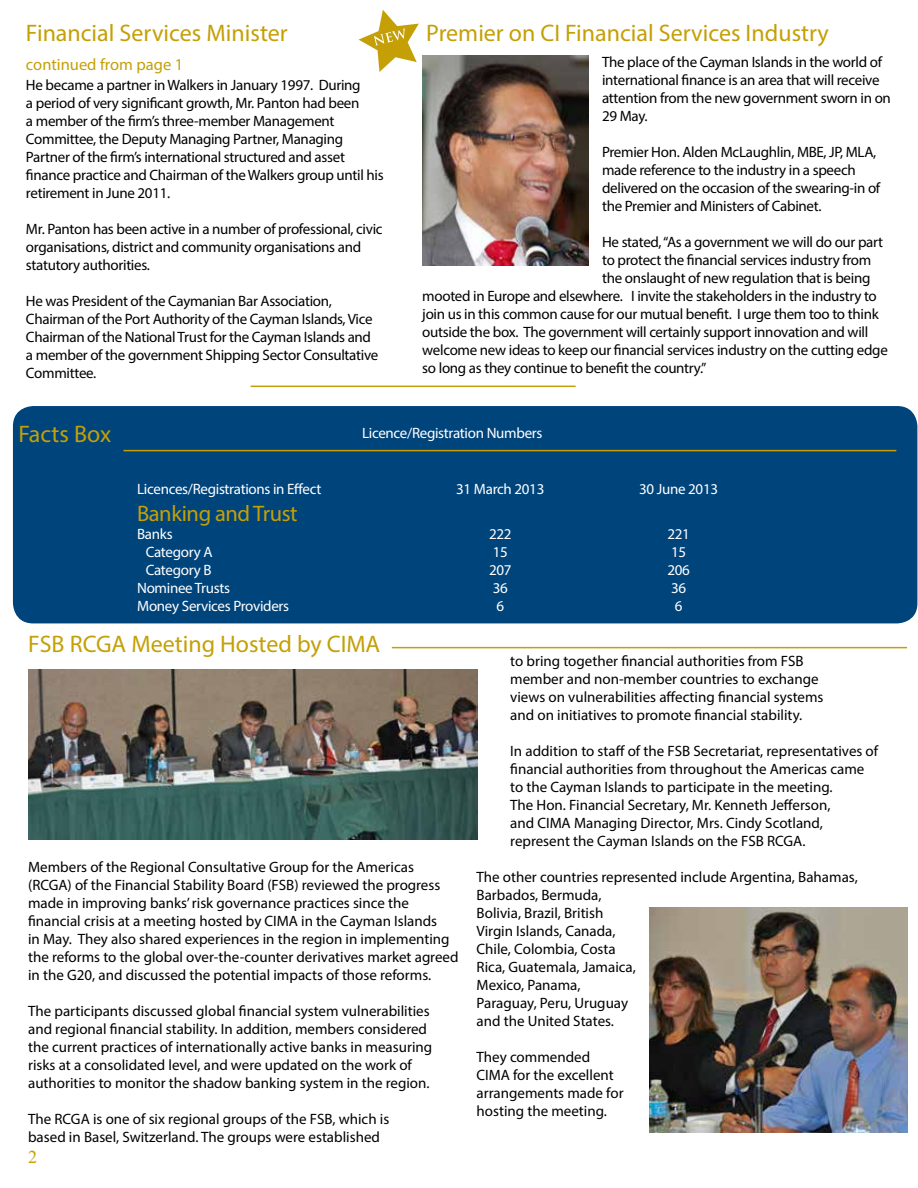
<style>
.page{position:relative;width:918px;height:1188px;background:#fff}
.page>*{position:absolute;margin:0;border:0;box-sizing:border-box;transform-origin:0 0}
.t1{font:24px "Myriad Pro";color:#c4a006}
.t2{font:22.5px "Myriad Pro";letter-spacing:-.02em;color:#c4a006}
.t3{font:18px "Times New Roman";color:#c4a006}
.t4{font:16.5px "Myriad Pro";color:#c4a006}
.t5{font:15px/18px "Myriad Pro";letter-spacing:-.005em;color:#000}
.t6{font:15px "Myriad Pro";letter-spacing:-.02em;color:#fff}
</style>
<div class="page">
<div style="left:13px;top:406px;width:904px;height:217px;background:#00447c;border-radius:20px"></div>
<hr style="left:124px;top:450px;width:772px;height:1px;background:#c4a006">
<hr style="left:392px;top:647px;width:515px;height:1px;background:#c4a006">
<img style="left:28px;top:670px;width:449px;height:169px">
<img style="left:649px;top:907px;width:258px;height:225px">
<svg style="left:359px;top:10px;width:60px;height:62px"></svg>
<hr style="left:251px;top:386px;width:325px;height:1px;background:#c4a006">
<img style="left:422px;top:56px;width:167px;height:210px">
<h1 class="t1" style="left:26px;top:18px;width:263px">Financial Services Minister</h1>
<h1 class="t1" style="left:426px;top:18px;width:404px">Premier on CI Financial Services Industry</h1>
<p class="t4" style="left:26px;top:54px;width:159px">continued from page 1</p>
<p class="t5" style="left:602px;top:53px;width:290px">The place of the Cayman Islands in the world of international finance is an area that will receive attention from the new government sworn in on 29 May.</p>
<p class="t5" style="left:602px;top:143px;width:280px">Premier Hon. Alden McLaughlin, MBE, JP, MLA, made reference to the industry in a speech delivered on the occasion of the swearing-in of the Premier and Ministers of Cabinet.</p>
<p class="t5" style="left:602px;top:233px;width:283px">He stated, “As a government we will do our part</p>
<p class="t5" style="left:602px;top:251px;width:271px">to protect the financial services industry from</p>
<p class="t5" style="left:602px;top:269px;width:270px">the onslaught of new regulation that is being</p>
<p class="t5" style="left:422px;top:287px;width:456px">mooted in Europe and elsewhere. I invite the stakeholders in the industry to</p>
<p class="t5" style="left:422px;top:305px;width:458px">join us in this common cause for our mutual benefit. I urge them too to think</p>
<p class="t5" style="left:422px;top:323px;width:448px">outside the box. The government will certainly support innovation and will</p>
<p class="t5" style="left:422px;top:341px;width:467px">welcome new ideas to keep our financial services industry on the cutting edge</p>
<p class="t5" style="left:422px;top:359px;width:286px">so long as they continue to benefit the country.”</p>
<p class="t5" style="left:26px;top:75px;width:359px">He became a partner in Walkers in January 1997. During<br>a period of very significant growth, Mr. Panton had been<br>a member of the firm’s three-member Management Committee, the Deputy Managing Partner, Managing Partner of the firm’s international structured and asset finance practice and Chairman of the Walkers group until his retirement in June 2011.</p>
<p class="t5" style="left:26px;top:219px;width:358px">Mr. Panton has been active in a number of professional, civic organisations, district and community organisations and statutory authorities.</p>
<p class="t5" style="left:26px;top:291px;width:354px">He was President of the Caymanian Bar Association, Chairman of the Port Authority of the Cayman Islands, Vice Chairman of the National Trust for the Cayman Islands and a member of the government Shipping Sector Consultative Committee.</p>
<h1 class="t1" style="left:18px;top:419px;width:94px">Facts Box</h1>
<p class="t6" style="left:362px;top:423px;width:182px">Licence/Registration Numbers</p>
<p class="t6" style="left:137px;top:479px;width:186px">Licences/Registrations in Effect</p>
<p class="t6" style="left:456px;top:479px;width:90px">31 March 2013</p>
<p class="t6" style="left:639px;top:479px;width:80px">30 June 2013</p>
<h2 class="t2" style="left:137px;top:499px;width:162px">Banking and Trust</h2>
<p class="t6" style="left:137px;top:524px;width:37px">Banks</p>
<p class="t6" style="left:489px;top:524px;width:24px">222</p>
<p class="t6" style="left:667px;top:524px;width:24px">221</p>
<p class="t6" style="left:146px;top:542px;width:68px">Category A</p>
<p class="t6" style="left:493px;top:542px;width:17px">15</p>
<p class="t6" style="left:671px;top:542px;width:17px">15</p>
<p class="t6" style="left:146px;top:560px;width:67px">Category B</p>
<p class="t6" style="left:489px;top:560px;width:24px">207</p>
<p class="t6" style="left:667px;top:560px;width:24px">206</p>
<p class="t6" style="left:137px;top:578px;width:94px">Nominee Trusts</p>
<p class="t6" style="left:493px;top:578px;width:17px">36</p>
<p class="t6" style="left:671px;top:578px;width:17px">36</p>
<p class="t6" style="left:137px;top:596px;width:154px">Money Services Providers</p>
<p class="t6" style="left:496px;top:596px;width:9px">6</p>
<p class="t6" style="left:675px;top:596px;width:9px">6</p>
<h1 class="t1" style="left:28px;top:630px;width:354px">FSB RCGA Meeting Hosted by CIMA</h1>
<p class="t5" style="left:28px;top:858px;width:432px">Members of the Regional Consultative Group for the Americas (RCGA) of the Financial Stability Board (FSB) reviewed the progress made in improving banks’ risk governance practices since the financial crisis at a meeting hosted by CIMA in the Cayman Islands<br>in May. They also shared experiences in the region in implementing the reforms to the global over-the-counter derivatives market agreed in the G20, and discussed the potential impacts of those reforms.</p>
<p class="t5" style="left:28px;top:1002px;width:406px">The participants discussed global financial system vulnerabilities and regional financial stability. In addition, members considered the current practices of internationally active banks in measuring risks at a consolidated level, and were updated on the work of authorities to monitor the shadow banking system in the region.</p>
<p class="t5" style="left:28px;top:1110px;width:363px">The RCGA is one of six regional groups of the FSB, which is based in Basel, Switzerland. The groups were established</p>
<p class="t3" style="left:28px;top:1144px;width:10px">2</p>
<p class="t5" style="left:510px;top:651px;width:315px">to bring together financial authorities from FSB member and non-member countries to exchange views on vulnerabilities affecting financial systems and on initiatives to promote financial stability.</p>
<p class="t5" style="left:510px;top:741px;width:370px">In addition to staff of the FSB Secretariat, representatives of financial authorities from throughout the Americas came to the Cayman Islands to participate in the meeting.<br>The Hon. Financial Secretary, Mr. Kenneth Jefferson,<br>and CIMA Managing Director, Mrs. Cindy Scotland, represent the Cayman Islands on the FSB RCGA.</p>
<p class="t5" style="left:477px;top:867px;width:383px">The other countries represented include Argentina, Bahamas,<br>Barbados, Bermuda,<br>Bolivia, Brazil, British<br>Virgin Islands, Canada,<br>Chile, Colombia, Costa<br>Rica, Guatemala, Jamaica,<br>Mexico, Panama,<br>Paraguay, Peru, Uruguay<br>and the United States.</p>
<p class="t5" style="left:477px;top:1047px;width:149px">They commended<br>CIMA for the excellent arrangements made for hosting the meeting.</p>
</div>
